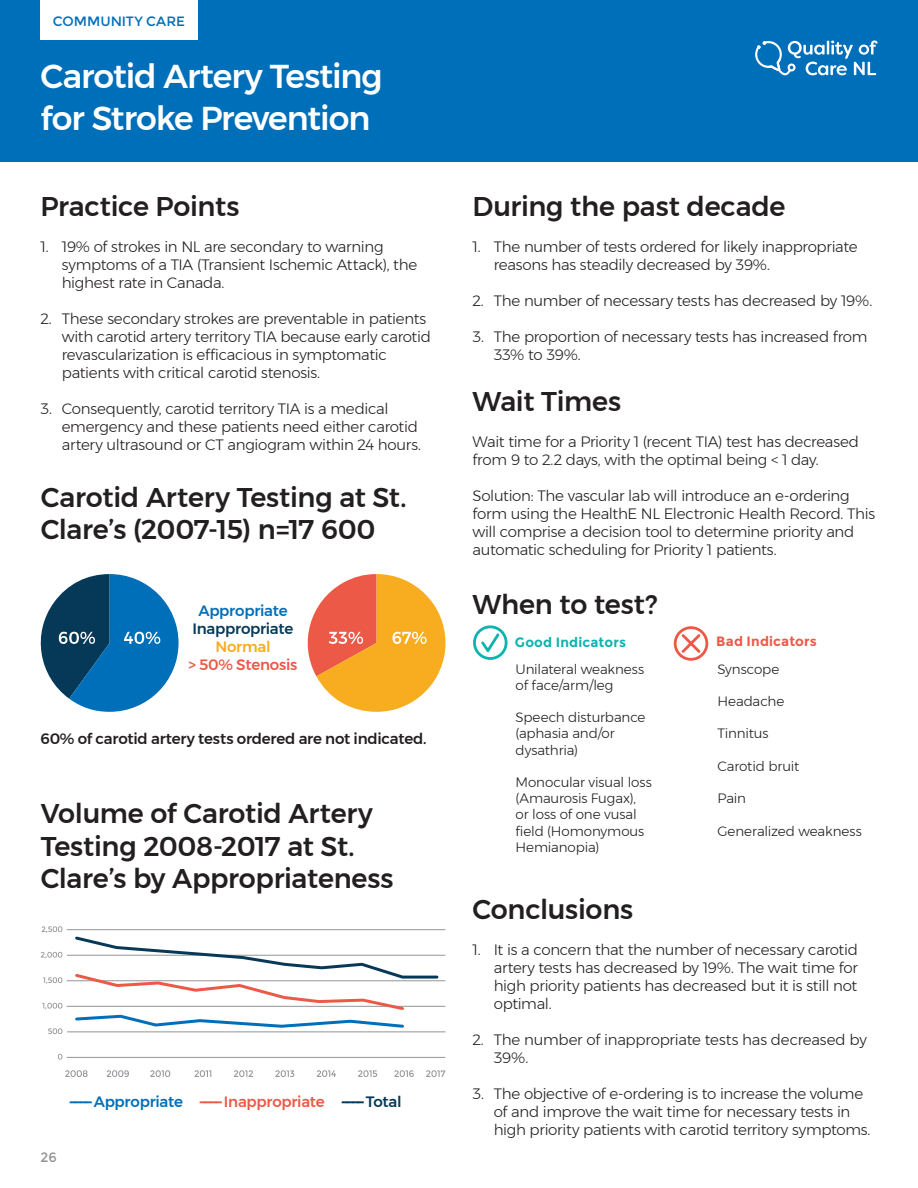
<style>
.page{position:relative;width:918px;height:1188px;background:#fff}
.page>*{position:absolute;margin:0;border:0;box-sizing:border-box;transform-origin:0 0}
.t1{font:500 33px "Montserrat";letter-spacing:-.03em;color:#fff}
.t2{font:500 27px/32.4px "Montserrat";letter-spacing:-.01em;color:#231f20}
.t3{font:300 15px/18px "Montserrat";letter-spacing:-.02em;color:#231f20}
.t4{font:500 15px "Montserrat";letter-spacing:-.015em;color:#ec5947}
.t5{font:500 15px "Montserrat";letter-spacing:-.015em;color:#231f20}
.t6{font:500 15px "Montserrat";letter-spacing:-.015em;color:#063958}
.t7{font:500 15px "Montserrat";letter-spacing:-.015em;color:#006fb9}
.t8{font:500 15px "Montserrat";letter-spacing:-.015em;color:#f8ac1f}
.t9{font:300 13.5px/16.2px "Montserrat";letter-spacing:-.01em;color:#231f20}
.t10{font:700 13.5px "Montserrat";letter-spacing:.015em;color:#0db4af}
.t11{font:13.5px "Montserrat";letter-spacing:-.005em;color:#006fb9}
.t12{font:700 13.5px "Montserrat";letter-spacing:.015em;color:#ec5947}
.t13{font:13.5px "Montserrat";color:#939598}
.s1{font-weight:800;color:#006fb9}
.s2{color:#006fb9}
.s3{font-weight:800}
.s4{font-weight:800;color:#063957}
.s5{color:#063958}
</style>
<div class="page">
<div style="left:0;top:0;width:918px;height:162px;background:#006fb9"></div>
<svg style="left:755px;top:40px;width:122px;height:35px"></svg>
<div style="left:40px;top:0;width:158px;height:40px;background:#fff"></div>
<svg style="left:473px;top:625px;width:35px;height:35px"></svg>
<svg style="left:674px;top:626px;width:34px;height:35px"></svg>
<svg style="left:40px;top:574px;width:139px;height:138px"></svg>
<svg style="left:307px;top:574px;width:139px;height:138px"></svg>
<hr style="left:67px;top:1057px;width:378px;height:1px;background:#939598">
<svg style="left:58px;top:1054px;width:4px;height:6px"></svg>
<svg style="left:48px;top:1028px;width:14px;height:6px"></svg>
<svg style="left:42px;top:1003px;width:20px;height:6px"></svg>
<svg style="left:43px;top:977px;width:19px;height:7px"></svg>
<svg style="left:41px;top:952px;width:21px;height:6px"></svg>
<svg style="left:42px;top:926px;width:20px;height:7px"></svg>
<hr style="left:67px;top:929px;width:378px;height:1px;background:#939598">
<hr style="left:67px;top:1032px;width:379px;height:1px;background:#939598">
<hr style="left:67px;top:955px;width:378px;height:1px;background:#939598">
<hr style="left:67px;top:981px;width:378px;height:1px;background:#939598">
<hr style="left:67px;top:1006px;width:378px;height:1px;background:#939598">
<svg style="left:65px;top:1070px;width:23px;height:7px"></svg>
<svg style="left:107px;top:1070px;width:22px;height:7px"></svg>
<svg style="left:150px;top:1070px;width:20px;height:7px"></svg>
<svg style="left:194px;top:1070px;width:17px;height:7px"></svg>
<svg style="left:234px;top:1070px;width:19px;height:7px"></svg>
<svg style="left:275px;top:1070px;width:19px;height:7px"></svg>
<svg style="left:317px;top:1070px;width:19px;height:7px"></svg>
<svg style="left:358px;top:1070px;width:19px;height:7px"></svg>
<svg style="left:394px;top:1070px;width:20px;height:7px"></svg>
<svg style="left:426px;top:1070px;width:19px;height:7px"></svg>
<svg style="left:73px;top:936px;width:367px;height:92px"></svg>
<p class="t11" style="left:53px;top:14px;width:133px">COMMUNITY CARE</p>
<p class="t1" style="left:40px;top:50px;width:344px">Carotid Artery Testing</p>
<p class="t1" style="left:40px;top:92px;width:332px">for Stroke Prevention</p>
<p class="t2" style="left:40px;top:190px;width:201px">Practice Points</p>
<p class="t3" style="left:62px;top:237px;width:357px;text-indent:-21px">1. 19% of strokes in NL are secondary to warning symptoms of a TIA (Transient Ischemic Attack), the highest rate in Canada.</p>
<p class="t3" style="left:62px;top:309px;width:371px;text-indent:-21px">2. These secondary strokes are preventable in patients with carotid artery territory TIA because early carotid revascularization is efficacious in symptomatic patients with critical carotid stenosis.</p>
<p class="t3" style="left:62px;top:399px;width:361px;text-indent:-21px">3. Consequently, carotid territory TIA is a medical emergency and these patients need either carotid artery ultrasound or CT angiogram within 24 hours.</p>
<p class="t2" style="left:41px;top:481px;width:367px">Carotid Artery Testing at St.<br>Clare’s (2007-15) n=17 600</p>
<p class="t7" style="left:198px;top:599px;width:91px">Appropriate</p>
<p class="t6" style="left:193px;top:617px;width:102px">Inappropriate</p>
<p class="t8" style="left:215px;top:635px;width:57px">Normal</p>
<p class="t4" style="left:189px;top:653px;width:110px">&gt; 50% Stenosis</p>
<p class="t5" style="left:40px;top:727px;width:388px">60% of carotid artery tests ordered are not indicated.</p>
<p class="t2" style="left:41px;top:798px;width:354px">Volume of Carotid Artery<br>Testing 2008-2017 at St.<br>Clare’s by Appropriateness</p>
<p class="t4" style="left:70px;top:1090px;width:333px"><span class="s1">––––</span> <span class="s2">Appropriate</span> <span class="s3">––––</span> Inappropriate <span class="s4">––––</span> <span class="s5">Total</span></p>
<p class="t13" style="left:40px;top:1149px;width:18px">26</p>
<p class="t2" style="left:472px;top:190px;width:315px">During the past decade</p>
<p class="t3" style="left:494px;top:237px;width:365px;text-indent:-21px">1. The number of tests ordered for likely inappropriate reasons has steadily decreased by 39%.</p>
<p class="t3" style="left:472px;top:291px;width:401px">2. The number of necessary tests has decreased by 19%.</p>
<p class="t3" style="left:494px;top:327px;width:375px;text-indent:-21px">3. The proportion of necessary tests has increased from<br>33% to 39%.</p>
<p class="t2" style="left:472px;top:385px;width:150px">Wait Times</p>
<p class="t3" style="left:472px;top:433px;width:388px">Wait time for a Priority 1 (recent TIA) test has decreased from 9 to 2.2 days, with the optimal being &lt; 1 day.</p>
<p class="t3" style="left:472px;top:487px;width:404px">Solution: The vascular lab will introduce an e-ordering form using the HealthE NL Electronic Health Record. This will comprise a decision tool to determine priority and automatic scheduling for Priority 1 patients.</p>
<p class="t2" style="left:472px;top:588px;width:186px">When to test?</p>
<p class="t10" style="left:515px;top:634px;width:113px">Good Indicators</p>
<p class="t12" style="left:716px;top:633px;width:102px">Bad Indicators</p>
<p class="t9" style="left:516px;top:660px;width:130px">Unilateral weakness of face/arm/leg</p>
<p class="t9" style="left:516px;top:709px;width:132px">Speech disturbance (aphasia and/or dysathria)</p>
<p class="t9" style="left:516px;top:774px;width:138px">Monocular visual loss (Amaurosis Fugax), or loss of one vusal field (Homonymous<br>Hemianopia)</p>
<p class="t9" style="left:718px;top:660px;width:63px">Synscope</p>
<p class="t9" style="left:718px;top:693px;width:68px">Headache</p>
<p class="t9" style="left:718px;top:725px;width:53px">Tinnitus</p>
<p class="t9" style="left:718px;top:758px;width:83px">Carotid bruit</p>
<p class="t9" style="left:718px;top:790px;width:30px">Pain</p>
<p class="t9" style="left:718px;top:822px;width:146px">Generalized weakness</p>
<p class="t2" style="left:472px;top:893px;width:162px">Conclusions</p>
<p class="t3" style="left:494px;top:940px;width:366px;text-align:justify;text-indent:-21px">1. It is a concern that the number of necessary carotid artery tests has decreased by 19%. The wait time for high priority patients has decreased but it is still not optimal.</p>
<p class="t3" style="left:494px;top:1030px;width:375px;text-indent:-21px">2. The number of inappropriate tests has decreased by<br>39%.</p>
<p class="t3" style="left:494px;top:1084px;width:378px;text-indent:-21px">3. The objective of e-ordering is to increase the volume of and improve the wait time for necessary tests in high priority patients with carotid territory symptoms.</p>
</div>
